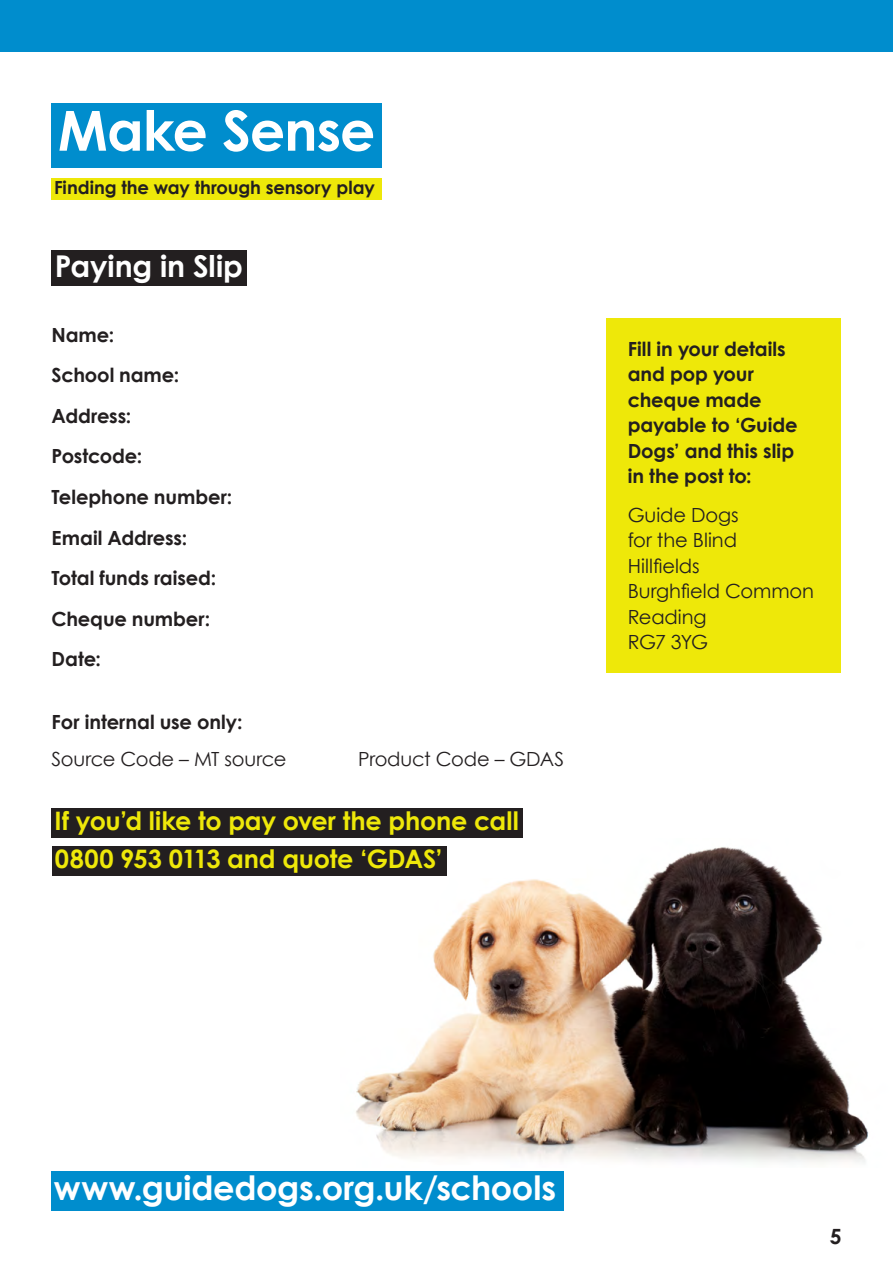
<style>
.page{position:relative;width:893px;height:1263px;background:#fff}
.page>*{position:absolute;margin:0;border:0;box-sizing:border-box;transform-origin:0 0}
.h2b{font:700 55.35px "Century Gothic";letter-spacing:-.015em;color:#fff}
.p6{font:700 33.6px "Century Gothic";letter-spacing:-.01em;color:#fff}
.h3b{font:700 30px "Century Gothic";color:#fff}
.p5{font:700 25.5px/38.4px "Century Gothic";letter-spacing:-.01em;color:#eee809}
.t1{font:700 21px "Century Gothic";color:#231f20}
.p7{font:700 19.5px/25.5px "Century Gothic";letter-spacing:-.005em;color:#231f20}
.p1{font:700 19.5px "Century Gothic";letter-spacing:-.005em;color:#231f20}
.p7-2{font:19.5px/25.5px "Century Gothic";letter-spacing:-.01em;color:#231f20}
.h2c{font:700 18px "Century Gothic";letter-spacing:-.005em;color:#231f20}
</style>
<div class="page">
<div style="left:0;top:0;width:893px;height:52px;background:#008dcd"></div>
<div style="left:52px;top:103px;width:330px;height:65px;background:#008dcd"></div>
<div style="left:52px;top:179px;width:330px;height:21px;background:#eee809"></div>
<div style="left:52px;top:251px;width:195px;height:35px;background:#231f20"></div>
<div style="left:606px;top:318px;width:235px;height:354px;background:#eee809"></div>
<div style="left:52px;top:808px;width:471px;height:30px;background:#231f20"></div>
<div style="left:52px;top:846px;width:394px;height:30px;background:#231f20"></div>
<img style="left:356px;top:846px;width:513px;height:317px">
<div style="left:52px;top:1171px;width:512px;height:39px;background:#008dcd"></div>
<h2 class="h2b" style="left:58px;top:96px;width:319px">Make Sense</h2>
<h2 class="h2c" style="left:54px;top:176px;width:322px">Finding the way through sensory play</h2>
<h3 class="h3b" style="left:55px;top:247px;width:190px">Paying in Slip</h3>
<p class="p1" style="left:52px;top:322px;width:64px">Name:</p>
<p class="p1" style="left:52px;top:363px;width:129px">School name:</p>
<p class="p1" style="left:52px;top:403px;width:81px">Address:</p>
<p class="p1" style="left:52px;top:444px;width:92px">Postcode:</p>
<p class="p1" style="left:52px;top:485px;width:182px">Telephone number:</p>
<p class="p1" style="left:52px;top:525px;width:137px">Email Address:</p>
<p class="p1" style="left:52px;top:566px;width:166px">Total funds raised:</p>
<p class="p1" style="left:52px;top:606px;width:160px">Cheque number:</p>
<p class="p1" style="left:52px;top:647px;width:51px">Date:</p>
<p class="p7" style="left:52px;top:709px;width:192px">For internal use only:</p>
<p class="p7-2" style="left:52px;top:745px;width:236px">Source Code – MT source</p>
<p class="p7-2" style="left:358px;top:745px;width:208px">Product Code – GDAS</p>
<p class="p5" style="left:55px;top:801px;width:466px">If you’d like to pay over the phone call<br>0800 953 0113 and quote ‘GDAS’</p>
<p class="p7" style="left:628px;top:335px;width:171px">Fill in your details and pop your cheque made payable to ‘Guide<br>Dogs’ and this slip in the post to:</p>
<p class="p7-2" style="left:628px;top:501px;width:188px">Guide Dogs<br>for the Blind<br>Hillfields<br>Burghfield Common<br>Reading<br>RG7 3YG</p>
<p class="p6" style="left:54px;top:1167px;width:504px">www.guidedogs.org.uk/schools</p>
<p class="t1" style="left:830px;top:1223px;width:13px">5</p>
</div>
